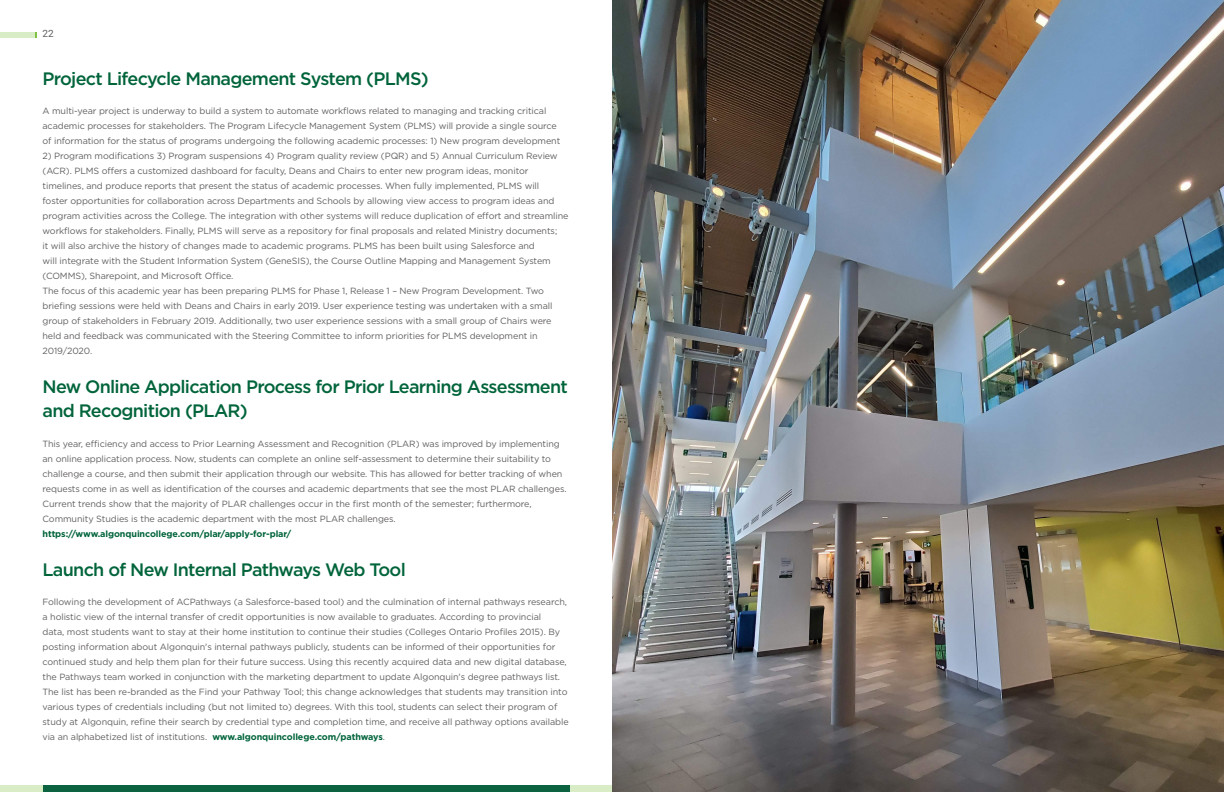
<style>
.page{position:relative;width:1224px;height:792px;background:#fff}
.page>*{position:absolute;margin:0;border:0;box-sizing:border-box;transform-origin:0 0}
.Sub_Title_-_New{font:500 18px/24px "Gotham";letter-spacing:-.04em;color:#00643b}
.t1{font:10px "Roboto";color:#63605f}
.Paragraph_Text_New{font:9px/15px "Gotham";letter-spacing:-.01em;color:#63605f}
.Paragraph_Text_New-2{font:700 9px "Gotham";letter-spacing:-.01em;color:#00643b}
.s1{font-weight:700;color:#00643b}
</style>
<div class="page">
<div style="left:0;top:785px;width:612px;height:7px;background:#d8ecc6"></div>
<div style="left:43px;top:785px;width:526px;height:7px;background:#0b6341"></div>
<div style="left:0;top:32px;width:36px;height:6px;background:#d8ecc6"></div>
<img style="left:612px;top:0;width:612px;height:792px">
<p class="t1" style="left:43px;top:27px;width:13px">22</p>
<p class="Sub_Title_-_New" style="left:43px;top:67px;width:388px">Project Lifecycle Management System (PLMS)</p>
<p class="Paragraph_Text_New" style="left:43px;top:104px;width:519px">A multi-year project is underway to build a system to automate workflows related to managing and tracking critical academic processes for stakeholders. The Program Lifecycle Management System (PLMS) will provide a single source of information for the status of programs undergoing the following academic processes: 1) New program development</p>
<p class="Paragraph_Text_New" style="left:43px;top:149px;width:528px">2) Program modifications 3) Program suspensions 4) Program quality review (PQR) and 5) Annual Curriculum Review (ACR). PLMS offers a customized dashboard for faculty, Deans and Chairs to enter new program ideas, monitor timelines, and produce reports that present the status of academic processes. When fully implemented, PLMS will<br>foster opportunities for collaboration across Departments and Schools by allowing view access to program ideas and program activities across the College. The integration with other systems will reduce duplication of effort and streamline workflows for stakeholders. Finally, PLMS will serve as a repository for final proposals and related Ministry documents;<br>it will also archive the history of changes made to academic programs. PLMS has been built using Salesforce and<br>will integrate with the Student Information System (GeneSIS), the Course Outline Mapping and Management System (COMMS), Sharepoint, and Microsoft Office.</p>
<p class="Paragraph_Text_New" style="left:43px;top:284px;width:512px">The focus of this academic year has been preparing PLMS for Phase 1, Release 1 – New Program Development. Two briefing sessions were held with Deans and Chairs in early 2019. User experience testing was undertaken with a small group of stakeholders in February 2019. Additionally, two user experience sessions with a small group of Chairs were held and feedback was communicated with the Steering Committee to inform priorities for PLMS development in 2019/2020.</p>
<p class="Sub_Title_-_New" style="left:43px;top:375px;width:527px">New Online Application Process for Prior Learning Assessment and Recognition (PLAR)</p>
<p class="Paragraph_Text_New" style="left:43px;top:436px;width:526px">This year, efficiency and access to Prior Learning Assessment and Recognition (PLAR) was improved by implementing an online application process. Now, students can complete an online self-assessment to determine their suitability to challenge a course, and then submit their application through our website. This has allowed for better tracking of when requests come in as well as identification of the courses and academic departments that see the most PLAR challenges.<br>Current trends show that the majority of PLAR challenges occur in the first month of the semester; furthermore, Community Studies is the academic department with the most PLAR challenges.</p>
<p class="Paragraph_Text_New-2" style="left:43px;top:527px;width:250px">https://www.algonquincollege.com/plar/apply-for-plar/</p>
<p class="Sub_Title_-_New" style="left:43px;top:557px;width:365px">Launch of New Internal Pathways Web Tool</p>
<p class="Paragraph_Text_New" style="left:43px;top:594px;width:528px">Following the development of ACPathways (a Salesforce-based tool) and the culmination of internal pathways research, a holistic view of the internal transfer of credit opportunities is now available to graduates. According to provincial<br>data, most students want to stay at their home institution to continue their studies (Colleges Ontario Profiles 2015). By posting information about Algonquin's internal pathways publicly, students can be informed of their opportunities for continued study and help them plan for their future success. Using this recently acquired data and new digital database, the Pathways team worked in conjunction with the marketing department to update Algonquin's degree pathways list.<br>The list has been re-branded as the Find your Pathway Tool; this change acknowledges that students may transition into various types of credentials including (but not limited to) degrees. With this tool, students can select their program of study at Algonquin, refine their search by credential type and completion time, and receive all pathway options available via an alphabetized list of institutions. <span class="s1">www.algonquincollege.com/pathways</span>.</p>
</div>
